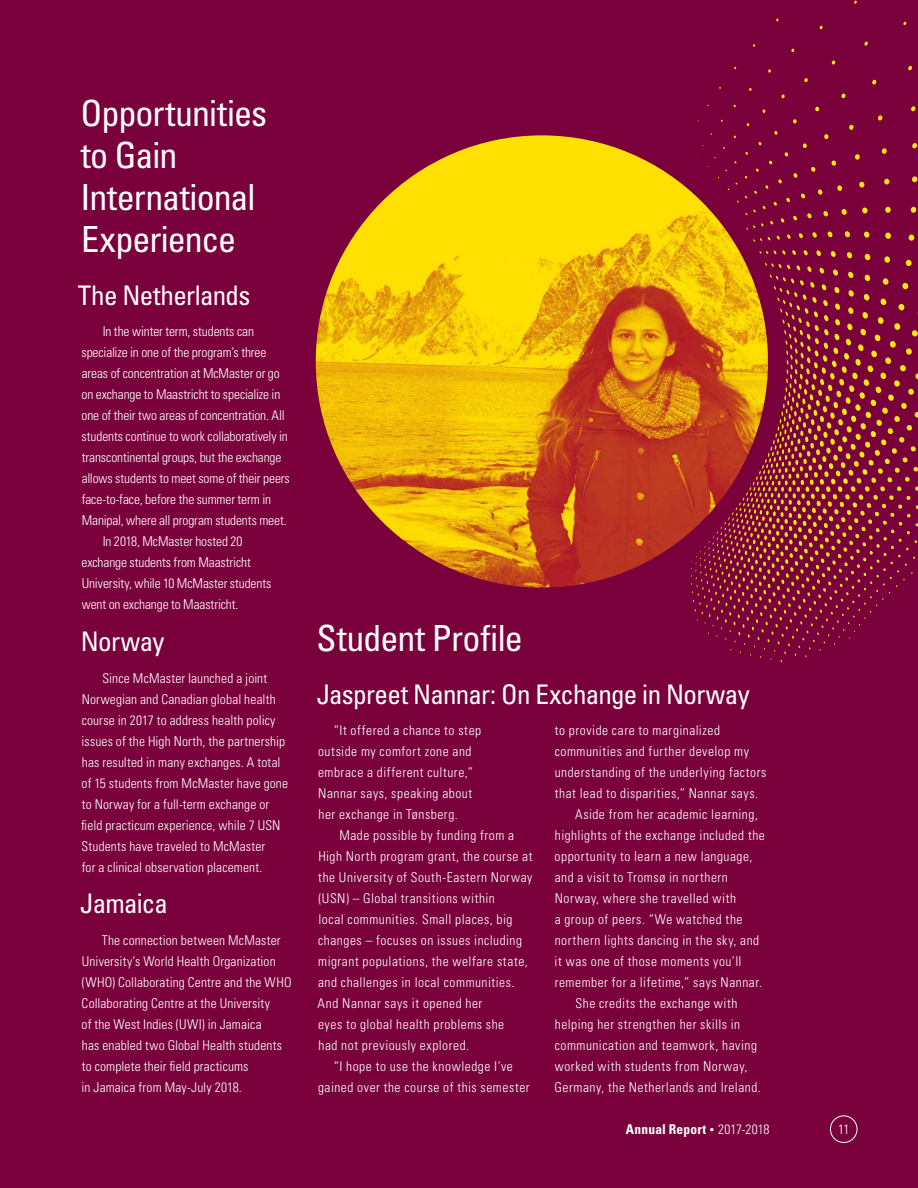
<style>
.page{position:relative;width:918px;height:1188px;background:#7a003c}
.page>*{position:absolute;margin:0;border:0;box-sizing:border-box;transform-origin:0 0}
.t1{font:condensed 36px/42px "Univers LT Std";letter-spacing:-.025em;color:#fff}
.t2{font:condensed 27px "Univers LT Std";letter-spacing:-.025em;color:#fff}
.t3{font:300 condensed 13.5px/21px "Univers LT Std";letter-spacing:.025em;color:#fff}
.t4{font:300 condensed 13.5px "Univers LT Std";letter-spacing:-.01em;color:#fff}
.t5{font:300 condensed 13.5px "Univers LT Std";letter-spacing:-.005em;color:#fff}
.t6{font:300 condensed 13.5px "Univers LT Std";letter-spacing:.045em;color:#fff}
.t7{font:700 condensed 13.5px "Univers LT Std";letter-spacing:.015em;color:#fff}
.s1{font-weight:300;font-size:9.45px}
.s2{font-weight:300}
</style>
<div class="page">
<svg style="left:691px;top:0;width:227px;height:662px"></svg>
<img style="left:316px;top:135px;width:452px;height:453px;border-radius:226px">
<div style="left:830px;top:1116px;width:27px;height:27px;border:1px solid #fff;border-radius:50%"></div>
<h1 class="t1" style="left:80px;top:92px;width:188px">Opportunities to Gain<br>International<br>Experience</h1>
<h2 class="t2" style="left:78px;top:278px;width:174px">The Netherlands</h2>
<p class="t5" style="left:103px;top:323px;width:153px">In the winter term, students can</p>
<p class="t4" style="left:82px;top:344px;width:186px">specialize in one of the program’s three</p>
<p class="t5" style="left:82px;top:365px;width:200px">areas of concentration at McMaster or go</p>
<p class="t4" style="left:82px;top:386px;width:200px">on exchange to Maastricht to specialize in</p>
<p class="t4" style="left:82px;top:407px;width:205px">one of their two areas of concentration. All</p>
<p class="t4" style="left:82px;top:428px;width:208px">students continue to work collaboratively in</p>
<p class="t4" style="left:82px;top:449px;width:201px">transcontinental groups, but the exchange</p>
<p class="t5" style="left:82px;top:470px;width:210px">allows students to meet some of their peers</p>
<p class="t5" style="left:82px;top:491px;width:191px">face-to-face, before the summer term in</p>
<p class="t5" style="left:82px;top:512px;width:207px">Manipal, where all program students meet.</p>
<p class="t5" style="left:103px;top:533px;width:141px">In 2018, McMaster hosted 20</p>
<p class="t4" style="left:82px;top:554px;width:171px">exchange students from Maastricht</p>
<p class="t4" style="left:82px;top:575px;width:191px">University, while 10 McMaster students</p>
<p class="t4" style="left:82px;top:596px;width:158px">went on exchange to Maastricht.</p>
<h2 class="t2" style="left:81px;top:624px;width:85px">Norway</h2>
<p class="t3" style="left:81px;top:667px;width:208px;text-indent:21px">Since McMaster launched a joint Norwegian and Canadian global health course in 2017 to address health policy issues of the High North, the partnership has resulted in many exchanges. A total of 15 students from McMaster have gone to Norway for a full-term exchange or field practicum experience, while 7 USN Students have traveled to McMaster<br>for a clinical observation placement.</p>
<h2 class="t2" style="left:80px;top:887px;width:89px">Jamaica</h2>
<p class="t3" style="left:82px;top:930px;width:211px;text-indent:20px">The connection between McMaster University’s World Health Organization (WHO) Collaborating Centre and the WHO Collaborating Centre at the University<br>of the West Indies (UWI) in Jamaica<br>has enabled two Global Health students to complete their field practicums<br>in Jamaica from May-July 2018.</p>
<h1 class="t1" style="left:317px;top:617px;width:208px">Student Profile</h1>
<h2 class="t2" style="left:317px;top:677px;width:435px">Jaspreet Nannar: On Exchange in Norway</h2>
<p class="t3" style="left:318px;top:720px;width:165px;text-indent:16px">“It offered a chance to step outside my comfort zone and embrace a different culture,”<br>Nannar says, speaking about her exchange in Tønsberg.</p>
<p class="t3" style="left:318px;top:825px;width:216px;text-indent:22px">Made possible by funding from a High North program grant, the course at the University of South-Eastern Norway (USN) – Global transitions within<br>local communities. Small places, big changes – focuses on issues including migrant populations, the welfare state, and challenges in local communities.<br>And Nannar says it opened her<br>eyes to global health problems she<br>had not previously explored.</p>
<p class="t3" style="left:318px;top:1056px;width:213px;text-align:center">“I hope to use the knowledge I’ve gained over the course of this semester</p>
<p class="t3" style="left:555px;top:720px;width:167px">to provide care to marginalized</p>
<p class="t3" style="left:555px;top:741px;width:196px">communities and further develop my</p>
<p class="t3" style="left:555px;top:762px;width:213px">understanding of the underlying factors</p>
<p class="t3" style="left:555px;top:783px;width:205px">that lead to disparities,” Nannar says.</p>
<p class="t3" style="left:575px;top:804px;width:184px">Aside from her academic learning,</p>
<p class="t3" style="left:555px;top:825px;width:211px">highlights of the exchange included the</p>
<p class="t3" style="left:555px;top:846px;width:199px">opportunity to learn a new language,</p>
<p class="t3" style="left:555px;top:867px;width:175px">and a visit to Tromsø in northern</p>
<p class="t3" style="left:555px;top:888px;width:183px">Norway, where she travelled with</p>
<p class="t3" style="left:555px;top:909px;width:189px">a group of peers. “We watched the</p>
<p class="t3" style="left:555px;top:930px;width:206px">northern lights dancing in the sky, and</p>
<p class="t3" style="left:555px;top:951px;width:188px">it was one of those moments you’ll</p>
<p class="t3" style="left:555px;top:972px;width:209px">remember for a lifetime,” says Nannar.</p>
<p class="t3" style="left:576px;top:993px;width:164px">She credits the exchange with</p>
<p class="t3" style="left:555px;top:1014px;width:187px">helping her strengthen her skills in</p>
<p class="t3" style="left:555px;top:1035px;width:204px">communication and teamwork, having</p>
<p class="t6" style="left:555px;top:1058px;width:194px">worked with students from Norway,</p>
<p class="t3" style="left:555px;top:1077px;width:208px">Germany, the Netherlands and Ireland.</p>
<p class="t7" style="left:626px;top:1121px;width:145px">Annual Report <span class="s1">•</span> <span class="s2">2017-2018</span></p>
<p class="t3" style="left:838px;top:1119px;width:13px">11</p>
</div>
